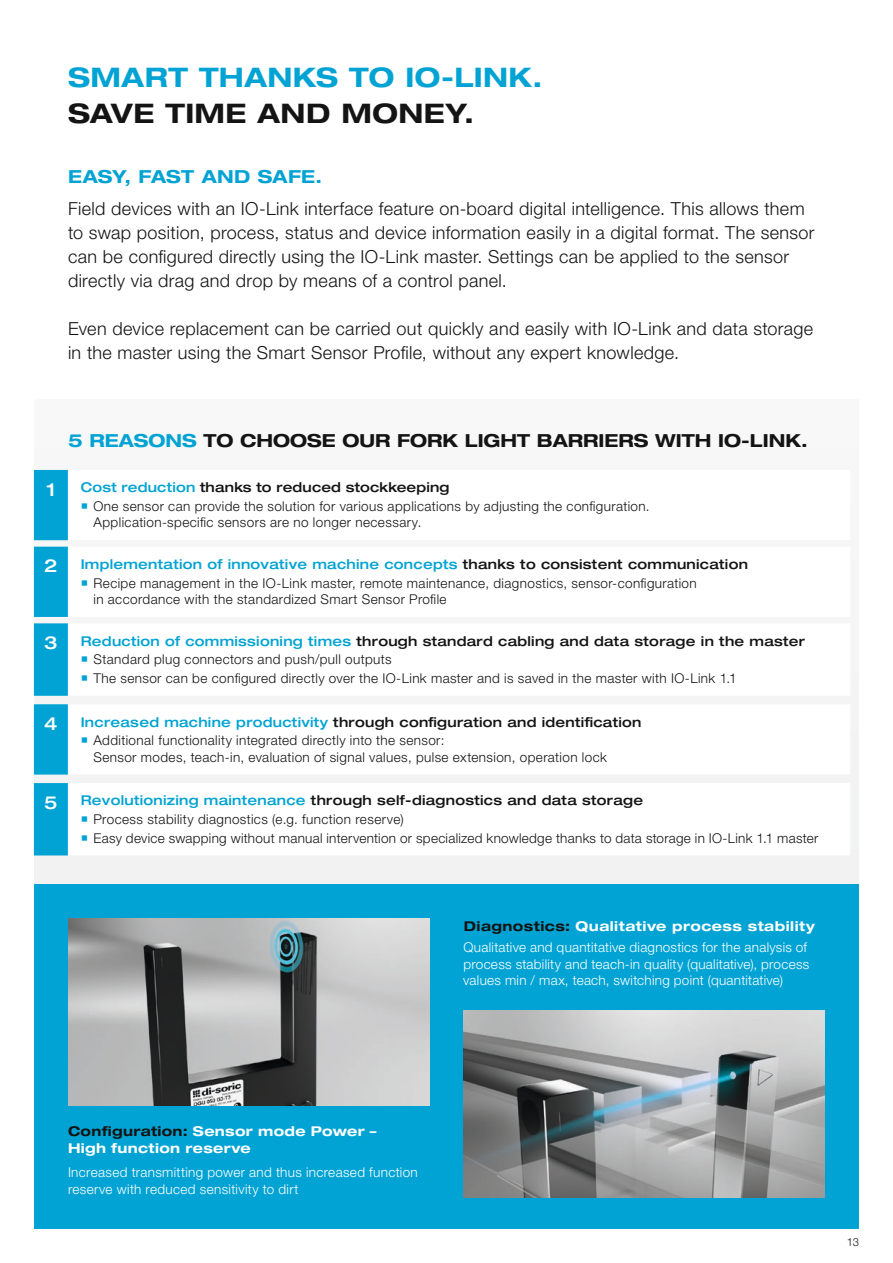
<style>
.page{position:relative;width:893px;height:1263px;background:#fff}
.page>*{position:absolute;margin:0;border:0;box-sizing:border-box;transform-origin:0 0}
.t1{font:700 expanded 27px "Helvetica Neue LTW1 G";letter-spacing:.015em;color:#00a3d3}
.t2{font:700 expanded 27px "Helvetica Neue LTW1 G";letter-spacing:.015em;color:#131413}
.t3{font:300 18px/24px "Helvetica Neue LTW1 G";letter-spacing:.02em;color:#131413}
.t4{font:700 expanded 18px "Helvetica Neue LTW1 G";color:#131413}
.t5{font:700 expanded 18px "Helvetica Neue LTW1 G";letter-spacing:.01em;color:#00a3d3}
.t6{font:500 expanded 18px "Helvetica Neue LTW1 G";color:#fff}
.t7{font:300 13.5px/16.5px "Helvetica Neue LTW1 G";letter-spacing:.03em;color:#131413}
.t8{font:300 13.5px/16.2px "Helvetica Neue LTW1 G";letter-spacing:.02em;color:#fff}
.t9{font:500 expanded 13.5px "Helvetica Neue LTW1 G";letter-spacing:.02em;color:#131413}
.t10{font:500 expanded 13.5px "Helvetica Neue LTW1 G";letter-spacing:.02em;color:#00a3d3}
.t11{font:700 expanded 13.5px/16.2px "Helvetica Neue LTW1 G";letter-spacing:.025em;color:#fff}
.t12{font:300 11.25px "Helvetica Neue LTW1 G";color:#131413}
.s1{color:#00a3d3}
.s2{color:#131413}
.s3{font-weight:700;font-stretch:expanded;color:#131413}
.s4{font-weight:700;font-stretch:expanded}
</style>
<div class="page">
<div style="left:34px;top:400px;width:825px;height:829px;background:linear-gradient(to right,#fcfcfc,#fdfdfd)"></div>
<div style="left:34px;top:884px;width:825px;height:345px;background:#00a3d3"></div>
<img style="left:68px;top:918px;width:361px;height:187px">
<img style="left:463px;top:1011px;width:362px;height:187px">
<svg style="left:34px;top:470px;width:34px;height:385px;background:#13a9d5"></svg>
<h1 class="t1" style="left:68px;top:60px;width:476px">SMART THANKS TO IO-LINK.</h1>
<h1 class="t2" style="left:68px;top:96px;width:407px">SAVE TIME AND MONEY.</h1>
<h2 class="t5" style="left:68px;top:165px;width:256px">EASY, FAST AND SAFE.</h2>
<p class="t3" style="left:68px;top:197px;width:748px">Field devices with an IO-Link interface feature on-board digital intelligence. This allows them to swap position, process, status and device information easily in a digital format. The sensor can be configured directly using the IO-Link master. Settings can be applied to the sensor directly via drag and drop by means of a control panel.</p>
<h2 class="t3" style="left:68px;top:317px;width:746px">Even device replacement can be carried out quickly and easily with IO-Link and data storage in the master using the Smart Sensor Profile, without any expert knowledge.</h2>
<h2 class="t4" style="left:68px;top:428px;width:741px"><span class="s1">5 REASONS</span> TO CHOOSE OUR FORK LIGHT BARRIERS WITH IO-LINK.</h2>
<h2 class="t6" style="left:46px;top:478px;width:10px">1</h2>
<p class="t9" style="left:81px;top:479px;width:370px"><span class="s1">Cost reduction</span> thanks to reduced stockkeeping</p>
<p class="t7" style="left:93px;top:498px;width:558px;text-indent:-13px"><span class="s1">○</span> One sensor can provide the solution for various applications by adjusting the configuration.<br>Application-specific sensors are no longer necessary.</p>
<h2 class="t6" style="left:44px;top:554px;width:15px">2</h2>
<p class="t10" style="left:81px;top:556px;width:669px">Implementation of innovative machine concepts <span class="s2">thanks to consistent communication</span></p>
<p class="t7" style="left:93px;top:575px;width:605px;text-indent:-13px"><span class="s1">○</span> Recipe management in the IO-Link master, remote maintenance, diagnostics, sensor-configuration in accordance with the standardized Smart Sensor Profile</p>
<h2 class="t6" style="left:44px;top:631px;width:15px">3</h2>
<p class="t9" style="left:81px;top:632px;width:726px"><span class="s1">Reduction of commissioning times</span> through standard cabling and data storage in the master</p>
<p class="t7" style="left:81px;top:651px;width:312px"><span class="s1">○</span> Standard plug connectors and push/pull outputs</p>
<p class="t7" style="left:81px;top:670px;width:657px"><span class="s1">○</span> The sensor can be configured directly over the IO-Link master and is saved in the master with IO-Link 1.1</p>
<h2 class="t6" style="left:44px;top:712px;width:15px">4</h2>
<p class="t9" style="left:81px;top:713px;width:562px"><span class="s1">Increased machine productivity</span> through configuration and identification</p>
<p class="t7" style="left:93px;top:732px;width:515px;text-indent:-13px"><span class="s1">○</span> Additional functionality integrated directly into the sensor:<br>Sensor modes, teach-in, evaluation of signal values, pulse extension, operation lock</p>
<h2 class="t6" style="left:44px;top:791px;width:15px">5</h2>
<p class="t9" style="left:81px;top:792px;width:564px"><span class="s1">Revolutionizing maintenance</span> through self-diagnostics and data storage</p>
<p class="t7" style="left:81px;top:811px;width:325px"><span class="s1">○</span> Process stability diagnostics (e.g. function reserve)</p>
<p class="t7" style="left:81px;top:830px;width:739px"><span class="s1">○</span> Easy device swapping without manual intervention or specialized knowledge thanks to data storage in IO-Link 1.1 master</p>
<p class="t8" style="left:464px;top:916px;width:353px;line-height:20.7px"><span class="s3">Diagnostics:</span> <span class="s4">Qualitative process stability<br></span>Qualitative and quantitative diagnostics for the analysis of</p>
<p class="t8" style="left:463px;top:955px;width:348px">process stability and teach-in quality (qualitative), process values min / max, teach, switching point (quantitative)</p>
<p class="t11" style="left:68px;top:1123px;width:310px"><span class="s2">Configuration:</span> Sensor mode Power –<br>High function reserve</p>
<p class="t8" style="left:68px;top:1164px;width:351px">Increased transmitting power and thus increased function reserve with reduced sensitivity to dirt</p>
<p class="t12" style="left:847px;top:1234px;width:14px">13</p>
</div>
